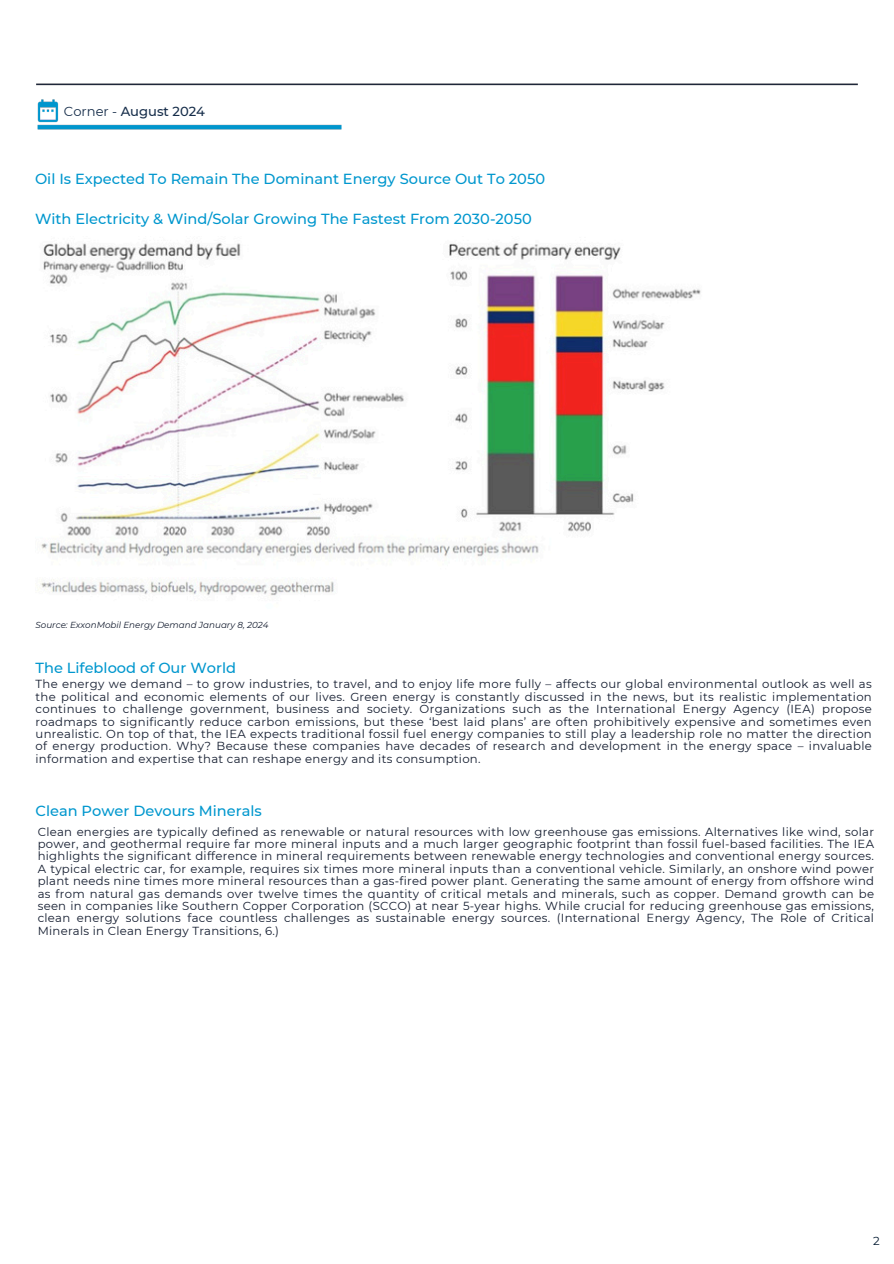
<style>
.page{position:relative;width:894px;height:1264px;background:#fff}
.page>*{position:absolute;margin:0;border:0;box-sizing:border-box;transform-origin:0 0}
.t1{font:500 14.55px "Montserrat";color:#0097ce}
.t2{font:500 13.05px "Montserrat";color:#162d4a}
.t3{font:11.7px/12.3px "Montserrat";letter-spacing:.025em;color:#121b2e;text-align:justify}
.t4{font:11.7px "Montserrat";color:#00182f}
.t5{font:italic 8.7px "Montserrat";color:#121b2e}
.s1{font-weight:400}
</style>
<div class="page">
<img style="left:36px;top:83px;width:822px;height:47px">
<img style="left:40px;top:243px;width:661px;height:353px">
<h1 class="t2" style="left:64px;top:104px;width:142px"><span class="s1">Corner -</span> August 2024</h1>
<p class="t1" style="left:35px;top:170px;width:511px">Oil Is Expected To Remain The Dominant Energy Source Out To 2050</p>
<h3 class="t1" style="left:35px;top:209px;width:498px">With Electricity &amp; Wind/Solar Growing The Fastest From 2030-2050</h3>
<p class="t5" style="left:35px;top:619px;width:234px">Source: ExxonMobil Energy Demand January 8, 2024</p>
<h1 class="t1" style="left:35px;top:658px;width:202px">The Lifeblood of Our World</h1>
<h1 class="t3" style="left:35px;top:678px;width:837px">The energy we demand – to grow industries, to travel, and to enjoy life more fully – affects our global environmental outlook as well as the political and economic elements of our lives. Green energy is constantly discussed in the news, but its realistic implementation continues to challenge government, business and society. Organizations such as the International Energy Agency (IEA) propose roadmaps to significantly reduce carbon emissions, but these ‘best laid plans’ are often prohibitively expensive and sometimes even unrealistic. On top of that, the IEA expects traditional fossil fuel energy companies to still play a leadership role no matter the direction of energy production. Why? Because these companies have decades of research and development in the energy space – invaluable information and expertise that can reshape energy and its consumption.</h1>
<p class="t1" style="left:35px;top:801px;width:228px">Clean Power Devours Minerals</p>
<h1 class="t3" style="left:38px;top:825px;width:837px">Clean energies are typically defined as renewable or natural resources with low greenhouse gas emissions. Alternatives like wind, solar power, and geothermal require far more mineral inputs and a much larger geographic footprint than fossil fuel-based facilities. The IEA highlights the significant difference in mineral requirements between renewable energy technologies and conventional energy sources.<br>A typical electric car, for example, requires six times more mineral inputs than a conventional vehicle. Similarly, an onshore wind power plant needs nine times more mineral resources than a gas-fired power plant. Generating the same amount of energy from offshore wind as from natural gas demands over twelve times the quantity of critical metals and minerals, such as copper. Demand growth can be seen in companies like Southern Copper Corporation (SCCO) at near 5-year highs. While crucial for reducing greenhouse gas emissions, clean energy solutions face countless challenges as sustainable energy sources. (International Energy Agency, The Role of Critical Minerals in Clean Energy Transitions, 6.)</h1>
<h3 class="t4" style="left:872px;top:1233px;width:8px">2</h3>
</div>
